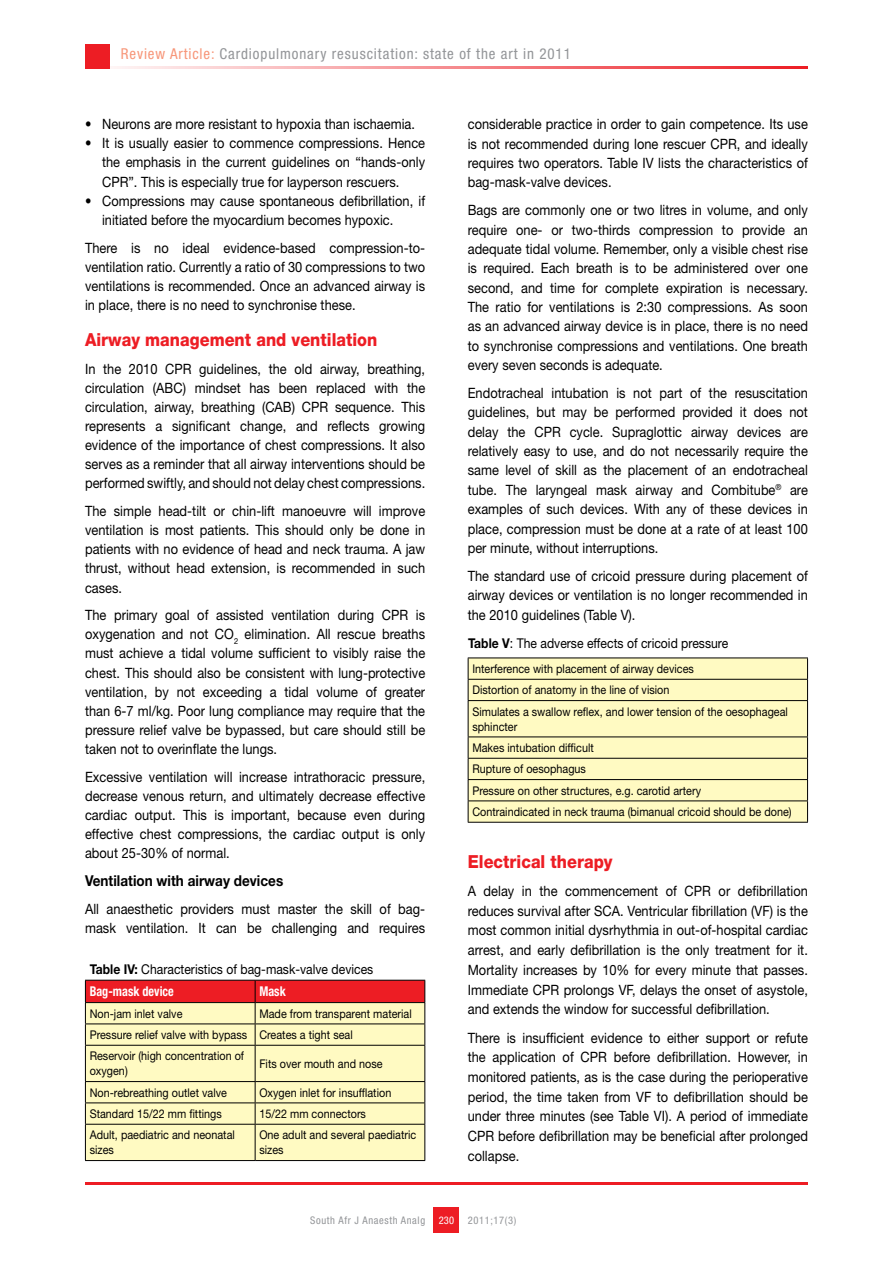
<style>
.page{position:relative;width:893px;height:1263px;background:#fff}
.page>*{position:absolute;margin:0;border:0;box-sizing:border-box;transform-origin:0 0}
.t1{font:800 18px "Helvetica Neue LT Std";color:#ed1d24;scale:.9 1}
.t2{font:condensed 15px "Helvetica Neue LT Std";letter-spacing:.06em;color:#939598}
.t3{font:700 15px "Helvetica Neue LT Std";color:#000;scale:.9 1}
.t4{font:14.25px/19px "Helvetica Neue LT Std";color:#000;text-align:justify;scale:.9 1}
.t5{font:13.5px/22.4px "Helvetica Neue LT Std";color:#000;scale:.9 1}
.t6{font:700 condensed 13.5px "Helvetica Neue LT Std";color:#fff;scale:.9 1}
.t7{font:12px/21.3px "Helvetica Neue LT Std";color:#000;scale:.9 1}
.t8{font:condensed 10.5px "Helvetica Neue LT Std";letter-spacing:.06em;color:#939598}
.t9{font:condensed 10.5px "Helvetica Neue LT Std";color:#fff}
.s1{color:#f79679}
.s2{font-weight:700}
.s3{font-weight:700;font-stretch:condensed;color:#fff}
</style>
<div class="page">
<hr style="left:85px;top:66px;width:723px;height:2px;background:#ed1d24">
<div style="left:85px;top:44px;width:24px;height:24px;background:#ed1d24"></div>
<div style="left:434px;top:1208px;width:25px;height:25px;background:#ed1d24"></div>
<hr style="left:85px;top:1182px;width:723px;height:2px;background:#ed1d24">
<div style="left:469px;top:658px;width:338px;height:164px;background:#fffac2"></div>
<hr style="left:468px;top:657px;width:340px;height:1px;background:#000">
<svg style="left:468px;top:658px;width:1px;height:42px"></svg>
<svg style="left:807px;top:658px;width:1px;height:42px"></svg>
<hr style="left:468px;top:700px;width:340px;height:1px;background:#000">
<hr style="left:468px;top:701px;width:1px;height:35px;background:#000">
<hr style="left:807px;top:701px;width:1px;height:35px;background:#000">
<hr style="left:468px;top:736px;width:340px;height:1px;background:#000">
<hr style="left:468px;top:758px;width:340px;height:1px;background:#000">
<hr style="left:468px;top:779px;width:340px;height:1px;background:#000">
<hr style="left:468px;top:800px;width:340px;height:1px;background:#000">
<svg style="left:468px;top:737px;width:1px;height:85px"></svg>
<svg style="left:807px;top:737px;width:1px;height:85px"></svg>
<hr style="left:468px;top:822px;width:340px;height:1px;background:#000">
<hr style="left:468px;top:679px;width:340px;height:1px;background:#000">
<div style="left:86px;top:1046px;width:338px;height:114px;background:#fffac2"></div>
<svg style="left:85px;top:980px;width:340px;height:65px;background:#e8a282"></svg>
<hr style="left:85px;top:1045px;width:170px;height:1px;background:#000">
<hr style="left:85px;top:1045px;width:1px;height:36px;background:#000">
<hr style="left:255px;top:1045px;width:170px;height:1px;background:#000">
<hr style="left:255px;top:1045px;width:1px;height:36px;background:#000">
<hr style="left:424px;top:1045px;width:1px;height:36px;background:#000">
<hr style="left:85px;top:1081px;width:170px;height:1px;background:#000">
<hr style="left:255px;top:1081px;width:170px;height:1px;background:#000">
<hr style="left:85px;top:1102px;width:170px;height:1px;background:#000">
<svg style="left:85px;top:1082px;width:1px;height:42px"></svg>
<hr style="left:255px;top:1102px;width:170px;height:1px;background:#000">
<svg style="left:255px;top:1082px;width:1px;height:42px"></svg>
<svg style="left:424px;top:1082px;width:1px;height:42px"></svg>
<hr style="left:85px;top:1124px;width:170px;height:1px;background:#000">
<hr style="left:85px;top:1124px;width:1px;height:36px;background:#000">
<hr style="left:255px;top:1124px;width:170px;height:1px;background:#000">
<hr style="left:255px;top:1124px;width:1px;height:36px;background:#000">
<hr style="left:424px;top:1124px;width:1px;height:36px;background:#000">
<hr style="left:85px;top:1160px;width:170px;height:1px;background:#000">
<hr style="left:255px;top:1160px;width:170px;height:1px;background:#000">
<p class="t2" style="left:121px;top:45px;width:452px"><span class="s1">Review Article:</span> Cardiopulmonary resuscitation: state of the art in 2011</p>
<p class="t4" style="left:85px;top:114px;width:368px">• Neurons are more resistant to hypoxia than ischaemia.</p>
<p class="t4" style="left:102px;top:134px;width:361px;text-indent:-17px">• It is usually easier to commence compressions. Hence the emphasis in the current guidelines on “hands-only CPR”. This is especially true for layperson rescuers.</p>
<p class="t4" style="left:102px;top:191px;width:361px;text-indent:-17px">• Compressions may cause spontaneous defibrillation, if initiated before the myocardium becomes hypoxic.</p>
<p class="t4" style="left:85px;top:238px;width:379px">There is no ideal evidence-based compression-to&shy;ventilation ratio. Currently a ratio of 30 compressions to two ventilations is recommended. Once an advanced airway is in place, there is no need to synchronise these.</p>
<p class="t1" style="left:85px;top:329px;width:326px">Airway management and ventilation</p>
<p class="t4" style="left:85px;top:359px;width:379px">In the 2010 CPR guidelines, the old airway, breathing, circulation (ABC) mindset has been replaced with the circulation, airway, breathing (CAB) CPR sequence. This represents a significant change, and reflects growing evidence of the importance of chest compressions. It also serves as a reminder that all airway interventions should be performed swiftly, and should not delay chest compressions.</p>
<p class="t4" style="left:85px;top:501px;width:380px">The simple head-tilt or chin-lift manoeuvre will improve ventilation is most patients. This should only be done in patients with no evidence of head and neck trauma. A jaw thrust, without head extension, is recommended in such cases.</p>
<p class="t4" style="left:85px;top:605px;width:379px">The primary goal of assisted ventilation during CPR is oxygenation and not CO<sub>2</sub> elimination. All rescue breaths must achieve a tidal volume sufficient to visibly raise the chest. This should also be consistent with lung-protective ventilation, by not exceeding a tidal volume of greater than 6-7 ml/kg. Poor lung compliance may require that the pressure relief valve be bypassed, but care should still be taken not to overinflate the lungs.</p>
<p class="t4" style="left:85px;top:767px;width:379px">Excessive ventilation will increase intrathoracic pressure, decrease venous return, and ultimately decrease effective cardiac output. This is important, because even during effective chest compressions, the cardiac output is only about 25-30% of normal.</p>
<p class="t3" style="left:85px;top:871px;width:222px">Ventilation with airway devices</p>
<p class="t4" style="left:85px;top:899px;width:379px">All anaesthetic providers must master the skill of bag&shy;mask ventilation. It can be challenging and requires</p>
<p class="t5" style="left:90px;top:958px;width:317px"><span class="s2">Table IV:</span> Characteristics of bag-mask-valve devices<br><span class="s3">Bag-mask device</span></p>
<p class="t6" style="left:259px;top:983px;width:31px">Mask</p>
<p class="t7" style="left:90px;top:1002px;width:359px;text-indent:170px">Made from transparent material<br>Pressure relief valve with bypass Creates a tight seal<br>Reservoir (high concentration of</p>
<p class="t7" style="left:90px;top:1060px;width:44px">oxygen)</p>
<p class="t7" style="left:90px;top:1002px;width:105px">Non-jam inlet valve</p>
<p class="t7" style="left:259px;top:1052px;width:139px">Fits over mouth and nose</p>
<p class="t7" style="left:90px;top:1081px;width:154px">Non-rebreathing outlet valve</p>
<p class="t7" style="left:259px;top:1081px;width:148px">Oxygen inlet for insufflation</p>
<p class="t7" style="left:90px;top:1103px;width:148px">Standard 15/22 mm fittings</p>
<p class="t7" style="left:259px;top:1103px;width:120px">15/22 mm connectors</p>
<p class="t7" style="left:90px;top:1127px;width:163px;line-height:15px">Adult, paediatric and neonatal sizes</p>
<p class="t7" style="left:259px;top:1127px;width:176px;line-height:15px">One adult and several paediatric sizes</p>
<p class="t4" style="left:468px;top:114px;width:379px">considerable practice in order to gain competence. Its use is not recommended during lone rescuer CPR, and ideally requires two operators. Table IV lists the characteristics of bag-mask-valve devices.</p>
<p class="t4" style="left:468px;top:200px;width:379px">Bags are commonly one or two litres in volume, and only require one- or two-thirds compression to provide an adequate tidal volume. Remember, only a visible chest rise is required. Each breath is to be administered over one second, and time for complete expiration is necessary.<br>The ratio for ventilations is 2:30 compressions. As soon as an advanced airway device is in place, there is no need to synchronise compressions and ventilations. One breath every seven seconds is adequate.</p>
<p class="t4" style="left:468px;top:383px;width:379px">Endotracheal intubation is not part of the resuscitation guidelines, but may be performed provided it does not delay the CPR cycle. Supraglottic airway devices are relatively easy to use, and do not necessarily require the same level of skill as the placement of an endotracheal tube. The laryngeal mask airway and Combitube<sup>®</sup> are examples of such devices. With any of these devices in place, compression must be done at a rate of at least 100 per minute, without interruptions.</p>
<p class="t4" style="left:468px;top:566px;width:379px;line-height:19.5px">The standard use of cricoid pressure during placement of airway devices or ventilation is no longer recommended in the 2010 guidelines (Table V).</p>
<p class="t5" style="left:468px;top:632px;width:291px"><span class="s2">Table V</span>: The adverse effects of cricoid pressure</p>
<p class="t7" style="left:472px;top:658px;width:352px">Interference with placement of airway devices<br>Distortion of anatomy in the line of vision<br>Simulates a swallow reflex, and lower tension of the oesophageal</p>
<p class="t7" style="left:472px;top:715px;width:356px">sphincter<br>Makes intubation difficult<br>Rupture of oesophagus<br>Pressure on other structures, e.g. carotid artery<br>Contraindicated in neck trauma (bimanual cricoid should be done)</p>
<p class="t1" style="left:468px;top:850px;width:162px">Electrical therapy</p>
<p class="t4" style="left:468px;top:881px;width:379px;line-height:19.8px">A delay in the commencement of CPR or defibrillation reduces survival after SCA. Ventricular fibrillation (VF) is the most common initial dysrhythmia in out-of-hospital cardiac arrest, and early defibrillation is the only treatment for it.<br>Mortality increases by 10% for every minute that passes.<br>Immediate CPR prolongs VF, delays the onset of asystole, and extends the window for successful defibrillation.</p>
<p class="t4" style="left:468px;top:1027px;width:379px;line-height:19.8px">There is insufficient evidence to either support or refute the application of CPR before defibrillation. However, in monitored patients, as is the case during the perioperative period, the time taken from VF to defibrillation should be under three minutes (see Table VI). A period of immediate CPR before defibrillation may be beneficial after prolonged collapse.</p>
<p class="t8" style="left:310px;top:1214px;width:117px">South Afr J Anaesth Analg</p>
<p class="t9" style="left:439px;top:1214px;width:17px">230</p>
<p class="t8" style="left:468px;top:1214px;width:50px">2011;17(3)</p>
</div>
